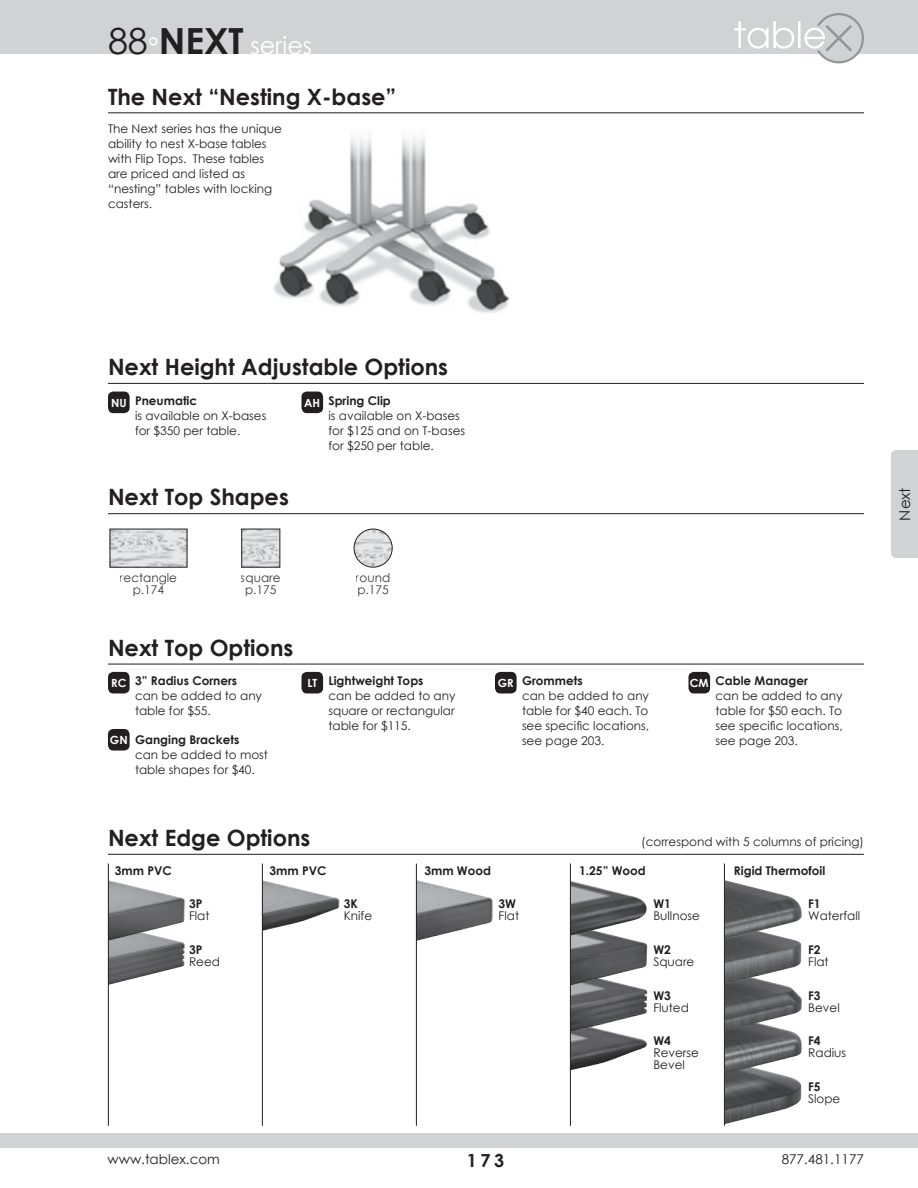
<style>
.page{position:relative;width:918px;height:1188px;background:#fff}
.page>*{position:absolute;margin:0;border:0;box-sizing:border-box;transform-origin:0 0}
.t1{font:24px "Century Gothic";color:#fff}
.t2{font:700 22.5px "Century Gothic";color:#231f20}
.t3{font:700 18px "Century Gothic";color:#231f20}
.t4{font:15px "Century Gothic";color:#231f20}
.t5{font:13.5px "Century Gothic";color:#231f20}
.t6{font:12px/15px "Century Gothic";color:#231f20}
.t7{font:700 12px "Century Gothic";color:#231f20}
.t8{font:700 11.25px "Century Gothic";color:#fff}
.s1{font-size:36px;color:#231f20}
.s2{font-weight:700;font-size:36px;color:#231f20}
.s3{font-weight:700}
</style>
<div class="page">
<div style="left:0;top:1133px;width:918px;height:15px;background:#d1d2d4"></div>
<div style="left:891px;top:450px;width:27px;height:108px;background:#d1d2d4"></div>
<div style="left:0;top:0;width:918px;height:54px;background:#d1d2d4"></div>
<svg style="left:734px;top:13px;width:130px;height:50px"></svg>
<svg style="left:149px;top:37px;width:9px;height:9px"></svg>
<hr style="left:108px;top:513px;width:756px;height:1px;background:#231f20">
<img style="left:354px;top:529px;width:38px;height:38px;border-radius:19px">
<div style="left:354px;top:529px;width:39px;height:39px;border:1px solid #231f20;border-radius:50%"></div>
<img style="left:243px;top:531px;width:35px;height:35px">
<div style="left:241px;top:529px;width:39px;height:39px;border:1px solid #231f20"></div>
<img style="left:112px;top:531px;width:73px;height:35px">
<img style="left:273px;top:136px;width:237px;height:177px">
<hr style="left:108px;top:112px;width:756px;height:1px;background:#231f20">
<div style="left:495px;top:672px;width:22px;height:21px;background:#231f20;border-radius:5px"></div>
<div style="left:688px;top:672px;width:22px;height:21px;background:#231f20;border-radius:5px"></div>
<div style="left:108px;top:672px;width:22px;height:21px;background:#231f20;border-radius:5px"></div>
<div style="left:108px;top:729px;width:22px;height:22px;background:#231f20;border-radius:5px"></div>
<hr style="left:108px;top:664px;width:756px;height:1px;background:#231f20">
<div style="left:302px;top:672px;width:21px;height:21px;background:#231f20;border-radius:5px"></div>
<div style="left:302px;top:392px;width:21px;height:21px;background:#231f20;border-radius:5px"></div>
<div style="left:108px;top:392px;width:22px;height:21px;background:#231f20;border-radius:5px"></div>
<hr style="left:108px;top:383px;width:756px;height:1px;background:#231f20">
<hr style="left:108px;top:854px;width:756px;height:1px;background:#231f20">
<img style="left:417px;top:880px;width:76px;height:61px">
<img style="left:263px;top:880px;width:77px;height:51px">
<img style="left:109px;top:941px;width:76px;height:44px">
<img style="left:109px;top:880px;width:76px;height:61px">
<img style="left:725px;top:1074px;width:76px;height:50px">
<img style="left:725px;top:1031px;width:77px;height:43px">
<img style="left:725px;top:984px;width:77px;height:47px">
<img style="left:725px;top:939px;width:77px;height:45px">
<img style="left:725px;top:880px;width:77px;height:59px">
<img style="left:571px;top:1032px;width:76px;height:38px">
<img style="left:571px;top:985px;width:77px;height:47px">
<img style="left:571px;top:936px;width:76px;height:49px">
<img style="left:571px;top:881px;width:76px;height:55px">
<hr style="left:108px;top:864px;width:1px;height:262px;background:#231f20">
<hr style="left:262px;top:864px;width:1px;height:262px;background:#231f20">
<hr style="left:416px;top:864px;width:1px;height:262px;background:#231f20">
<hr style="left:724px;top:864px;width:1px;height:262px;background:#231f20">
<hr style="left:570px;top:864px;width:1px;height:262px;background:#231f20">
<h1 class="t1" style="left:108px;top:29px;width:206px"><span class="s1">88</span><sup>•</sup><span class="s2">NEXT</span> series</h1>
<p class="t2" style="left:108px;top:79px;width:290px">The Next “Nesting X-base”</p>
<p class="t6" style="left:108px;top:121px;width:175px">The Next series has the unique ability to nest X-base tables with Flip Tops. These tables are priced and listed as “nesting” tables with locking casters.</p>
<p class="t2" style="left:108px;top:350px;width:342px">Next Height Adjustable Options</p>
<p class="t6" style="left:135px;top:393px;width:133px"><span class="s3">Pneumatic<br></span>is available on X-bases for $350 per table.</p>
<p class="t6" style="left:328px;top:393px;width:138px"><span class="s3">Spring Clip<br></span>is available on X-bases for $125 and on T-bases for $250 per table.</p>
<p class="t8" style="left:111px;top:394px;width:17px">NU</p>
<p class="t8" style="left:304px;top:394px;width:17px">AH</p>
<p class="t2" style="left:108px;top:480px;width:182px">Next Top Shapes</p>
<p class="t6" style="left:120px;top:571px;width:59px;line-height:12px;text-align:center">rectangle p.174</p>
<p class="t6" style="left:241px;top:571px;width:41px;line-height:12px;text-align:center">square p.175</p>
<p class="t2" style="left:108px;top:631px;width:187px">Next Top Options</p>
<p class="t6" style="left:356px;top:571px;width:36px;line-height:12px">round p.175</p>
<p class="t6" style="left:135px;top:673px;width:129px"><span class="s3">3” Radius Corners </span>can be added to any table for $55.</p>
<p class="t6" style="left:135px;top:732px;width:134px"><span class="s3">Ganging Brackets<br></span>can be added to most table shapes for $40.</p>
<p class="t6" style="left:328px;top:673px;width:129px"><span class="s3">Lightweight Tops<br></span>can be added to any square or rectangular table for $115.</p>
<p class="t6" style="left:522px;top:673px;width:129px"><span class="s3">Grommets<br></span>can be added to any table for $40 each. To see specific locations, see page 203.</p>
<p class="t6" style="left:716px;top:673px;width:129px"><span class="s3">Cable Manager<br></span>can be added to any table for $50 each. To see specific locations, see page 203.</p>
<p class="t8" style="left:111px;top:674px;width:17px">RC</p>
<p class="t8" style="left:498px;top:674px;width:17px">GR</p>
<p class="t8" style="left:690px;top:674px;width:20px">CM</p>
<p class="t8" style="left:307px;top:674px;width:11px">LT</p>
<p class="t8" style="left:110px;top:731px;width:19px">GN</p>
<p class="t2" style="left:108px;top:821px;width:204px">Next Edge Options</p>
<p class="t6" style="left:641px;top:834px;width:224px">(correspond with 5 columns of pricing)</p>
<p class="t7" style="left:115px;top:861px;width:59px">3mm PVC</p>
<p class="t6" style="left:189px;top:898px;width:22px;line-height:12px"><span class="s3">3P<br></span>Flat</p>
<p class="t6" style="left:189px;top:943px;width:33px;line-height:12px"><span class="s3">3P<br></span>Reed</p>
<p class="t7" style="left:734px;top:861px;width:93px">Rigid Thermofoil</p>
<p class="t6" style="left:808px;top:898px;width:53px;line-height:12px"><span class="s3">F1<br></span>Waterfall</p>
<p class="t6" style="left:808px;top:943px;width:22px;line-height:12px"><span class="s3">F2<br></span>Flat</p>
<p class="t6" style="left:808px;top:989px;width:33px;line-height:12px"><span class="s3">F3<br></span>Bevel</p>
<p class="t6" style="left:808px;top:1035px;width:40px;line-height:12px"><span class="s3">F4<br></span>Radius</p>
<p class="t6" style="left:808px;top:1080px;width:34px;line-height:12px"><span class="s3">F5<br></span>Slope</p>
<p class="t7" style="left:270px;top:861px;width:59px">3mm PVC</p>
<p class="t7" style="left:424px;top:861px;width:68px">3mm Wood</p>
<p class="t7" style="left:579px;top:861px;width:68px">1.25” Wood</p>
<p class="t6" style="left:344px;top:898px;width:30px;line-height:12px"><span class="s3">3K<br></span>Knife</p>
<p class="t6" style="left:499px;top:898px;width:22px;line-height:12px"><span class="s3">3W<br></span>Flat</p>
<p class="t6" style="left:653px;top:898px;width:48px;line-height:12px"><span class="s3">W1<br></span>Bullnose</p>
<p class="t6" style="left:653px;top:943px;width:43px;line-height:12px"><span class="s3">W2<br></span>Square</p>
<p class="t6" style="left:653px;top:989px;width:37px;line-height:12px"><span class="s3">W3<br></span>Fluted</p>
<p class="t6" style="left:653px;top:1035px;width:47px;line-height:12px"><span class="s3">W4<br></span>Reverse<br>Bevel</p>
<p class="t5" style="left:108px;top:1150px;width:114px">www.tablex.com</p>
<p class="t3" style="left:467px;top:1147px;width:39px">173</p>
<p class="t5" style="left:782px;top:1150px;width:84px">877.481.1177</p>
<p class="t4" style="left:894px;top:521px;width:35px;rotate:-90deg">Next</p>
</div>
